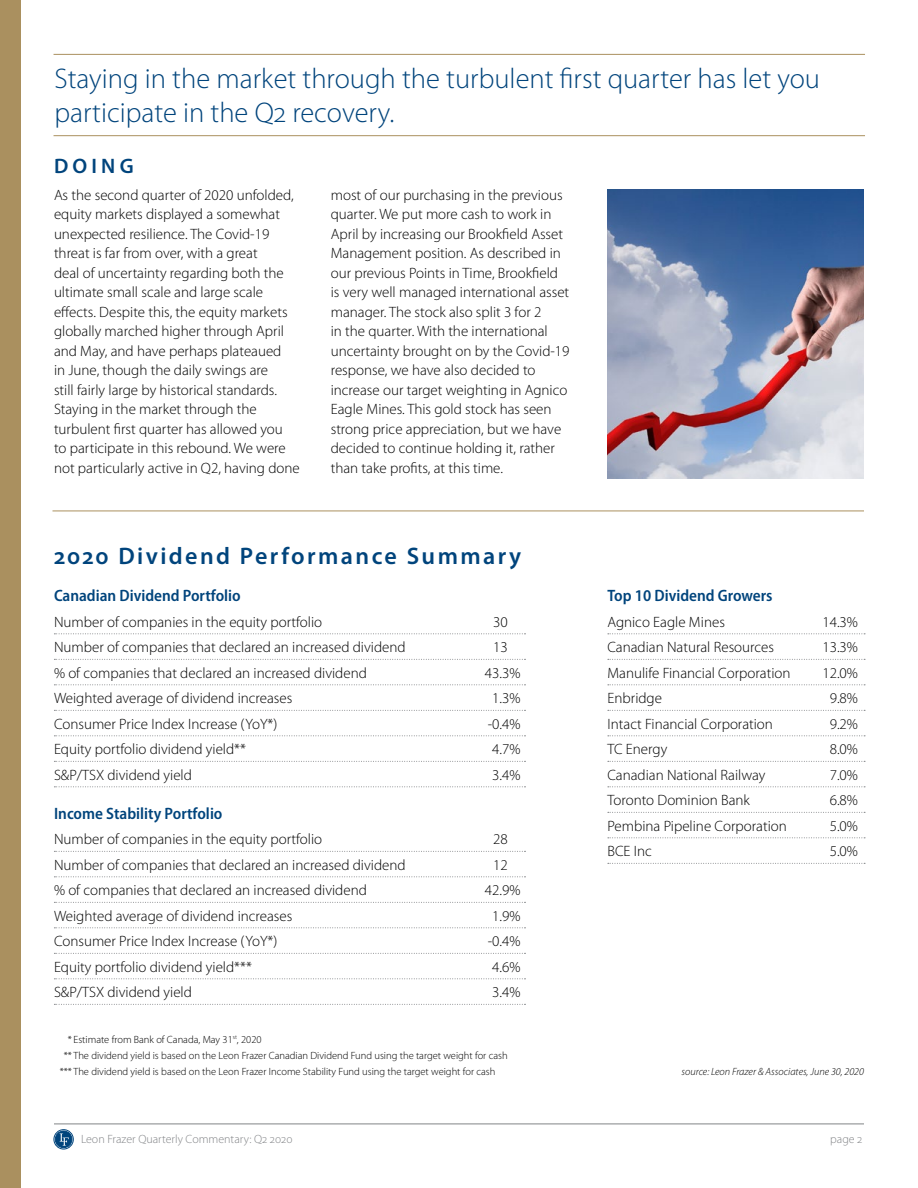
<style>
.page{position:relative;width:918px;height:1188px;background:#fff}
.page>*{position:absolute;margin:0;border:0;box-sizing:border-box;transform-origin:0 0}
.t1{font:300 28.5px/34.2px "Myriad Pro";color:#00447c}
.t2{font:600 24px "Myriad Pro";letter-spacing:.1em;color:#00447c}
.t3{font:600 21px "Myriad Pro";letter-spacing:.2em;color:#00447c}
.t4{font:600 semi-condensed 16.5px "Myriad Pro";color:#00447c}
.t5{font:300 15px/19.5px "Myriad Pro";color:#000}
.t6{font:300 12px "Myriad Pro";color:#828487}
.t7{font:300 10.5px "Myriad Pro";color:#000}
.t8{font:italic 300 10.5px "Myriad Pro";color:#000}
</style>
<div class="page">
<div style="left:55px;top:1131px;width:17px;height:17px;background:#00447c;border-radius:50%"></div>
<div style="left:55px;top:1131px;width:17px;height:17px;border:1px solid #00447c;border-radius:50%"></div>
<svg style="left:59px;top:1133px;width:10px;height:13px"></svg>
<div style="left:54px;top:1130px;width:19px;height:19px;border:1px solid #00447c;border-radius:50%"></div>
<svg style="left:54px;top:633px;width:472px;height:1px"></svg>
<svg style="left:54px;top:659px;width:472px;height:1px"></svg>
<svg style="left:54px;top:684px;width:472px;height:1px"></svg>
<svg style="left:54px;top:710px;width:472px;height:1px"></svg>
<svg style="left:54px;top:735px;width:472px;height:1px"></svg>
<svg style="left:54px;top:761px;width:472px;height:1px"></svg>
<svg style="left:54px;top:786px;width:472px;height:1px"></svg>
<svg style="left:54px;top:851px;width:472px;height:1px"></svg>
<svg style="left:54px;top:876px;width:472px;height:1px"></svg>
<svg style="left:54px;top:902px;width:472px;height:1px"></svg>
<svg style="left:54px;top:927px;width:472px;height:1px"></svg>
<svg style="left:54px;top:953px;width:472px;height:1px"></svg>
<svg style="left:54px;top:978px;width:472px;height:1px"></svg>
<svg style="left:54px;top:1004px;width:472px;height:1px"></svg>
<svg style="left:608px;top:633px;width:257px;height:1px"></svg>
<svg style="left:608px;top:659px;width:257px;height:1px"></svg>
<svg style="left:608px;top:684px;width:257px;height:1px"></svg>
<svg style="left:608px;top:710px;width:257px;height:1px"></svg>
<svg style="left:608px;top:735px;width:257px;height:1px"></svg>
<svg style="left:608px;top:761px;width:257px;height:1px"></svg>
<svg style="left:608px;top:786px;width:257px;height:1px"></svg>
<svg style="left:608px;top:812px;width:257px;height:1px"></svg>
<svg style="left:608px;top:837px;width:257px;height:1px"></svg>
<svg style="left:608px;top:863px;width:257px;height:1px"></svg>
<hr style="left:54px;top:54px;width:811px;height:1px;background:#aa905f">
<hr style="left:54px;top:135px;width:811px;height:1px;background:#aa905f">
<hr style="left:54px;top:1124px;width:810px;height:1px;background:#828487">
<hr style="left:52px;top:511px;width:812px;height:1px;background:#aa905f">
<img style="left:608px;top:189px;width:256px;height:289px">
<div style="left:0;top:0;width:20px;height:1188px;background:#aa905f"></div>
<h1 class="t1" style="left:54px;top:62px;width:767px">Staying in the market through the turbulent first quarter has let you participate in the Q2 recovery.</h1>
<h3 class="t3" style="left:54px;top:155px;width:81px">DOING</h3>
<p class="t5" style="left:54px;top:185px;width:247px">As the second quarter of 2020 unfolded, equity markets displayed a somewhat unexpected resilience. The Covid-19 threat is far from over, with a great<br>deal of uncertainty regarding both the ultimate small scale and large scale effects. Despite this, the equity markets globally marched higher through April and May, and have perhaps plateaued<br>in June, though the daily swings are<br>still fairly large by historical standards.<br>Staying in the market through the turbulent first quarter has allowed you<br>to participate in this rebound. We were not particularly active in Q2, having done</p>
<p class="t5" style="left:331px;top:185px;width:240px">most of our purchasing in the previous quarter. We put more cash to work in April by increasing our Brookfield Asset Management position. As described in our previous Points in Time, Brookfield is very well managed international asset manager. The stock also split 3 for 2<br>in the quarter. With the international uncertainty brought on by the Covid-19 response, we have also decided to increase our target weighting in Agnico Eagle Mines. This gold stock has seen strong price appreciation, but we have decided to continue holding it, rather than take profits, at this time.</p>
<h2 class="t2" style="left:54px;top:542px;width:469px">2020 Dividend Performance Summary</h2>
<p class="t4" style="left:54px;top:587px;width:188px">Canadian Dividend Portfolio</p>
<p class="t5" style="left:54px;top:612px;width:270px">Number of companies in the equity portfolio</p>
<p class="t5" style="left:493px;top:612px;width:16px">30</p>
<p class="t5" style="left:54px;top:638px;width:353px">Number of companies that declared an increased dividend</p>
<p class="t5" style="left:493px;top:638px;width:16px">13</p>
<p class="t5" style="left:54px;top:663px;width:314px">% of companies that declared an increased dividend</p>
<p class="t5" style="left:485px;top:663px;width:37px">43.3%</p>
<p class="t5" style="left:54px;top:689px;width:240px">Weighted average of dividend increases</p>
<p class="t5" style="left:492px;top:689px;width:30px">1.3%</p>
<p class="t5" style="left:54px;top:714px;width:225px">Consumer Price Index Increase (YoY*)</p>
<p class="t5" style="left:488px;top:714px;width:34px">-0.4%</p>
<p class="t5" style="left:54px;top:740px;width:194px">Equity portfolio dividend yield**</p>
<p class="t5" style="left:492px;top:740px;width:30px">4.7%</p>
<p class="t5" style="left:54px;top:765px;width:139px">S&amp;P/TSX dividend yield</p>
<p class="t5" style="left:492px;top:765px;width:30px">3.4%</p>
<p class="t4" style="left:54px;top:804px;width:170px">Income Stability Portfolio</p>
<p class="t5" style="left:54px;top:830px;width:270px">Number of companies in the equity portfolio</p>
<p class="t5" style="left:493px;top:830px;width:16px">28</p>
<p class="t5" style="left:54px;top:855px;width:353px">Number of companies that declared an increased dividend</p>
<p class="t5" style="left:493px;top:855px;width:16px">12</p>
<p class="t5" style="left:54px;top:881px;width:314px">% of companies that declared an increased dividend</p>
<p class="t5" style="left:485px;top:881px;width:37px">42.9%</p>
<p class="t5" style="left:54px;top:906px;width:240px">Weighted average of dividend increases</p>
<p class="t5" style="left:492px;top:906px;width:30px">1.9%</p>
<p class="t5" style="left:54px;top:932px;width:225px">Consumer Price Index Increase (YoY*)</p>
<p class="t5" style="left:488px;top:932px;width:34px">-0.4%</p>
<p class="t5" style="left:54px;top:957px;width:199px">Equity portfolio dividend yield***</p>
<p class="t5" style="left:492px;top:957px;width:30px">4.6%</p>
<p class="t5" style="left:54px;top:983px;width:139px">S&amp;P/TSX dividend yield</p>
<p class="t5" style="left:492px;top:983px;width:30px">3.4%</p>
<p class="t4" style="left:608px;top:587px;width:167px">Top 10 Dividend Growers</p>
<p class="t5" style="left:608px;top:612px;width:119px">Agnico Eagle Mines</p>
<p class="t5" style="left:822px;top:612px;width:37px">14.3%</p>
<p class="t5" style="left:608px;top:638px;width:168px">Canadian Natural Resources</p>
<p class="t5" style="left:822px;top:638px;width:37px">13.3%</p>
<p class="t5" style="left:608px;top:663px;width:185px">Manulife Financial Corporation</p>
<p class="t5" style="left:822px;top:663px;width:37px">12.0%</p>
<p class="t5" style="left:608px;top:689px;width:56px">Enbridge</p>
<p class="t5" style="left:830px;top:689px;width:30px">9.8%</p>
<p class="t5" style="left:608px;top:714px;width:167px">Intact Financial Corporation</p>
<p class="t5" style="left:830px;top:714px;width:30px">9.2%</p>
<p class="t5" style="left:608px;top:740px;width:61px">TC Energy</p>
<p class="t5" style="left:830px;top:740px;width:30px">8.0%</p>
<p class="t5" style="left:608px;top:765px;width:160px">Canadian National Railway</p>
<p class="t5" style="left:830px;top:765px;width:30px">7.0%</p>
<p class="t5" style="left:608px;top:791px;width:144px">Toronto Dominion Bank</p>
<p class="t5" style="left:830px;top:791px;width:30px">6.8%</p>
<p class="t5" style="left:608px;top:816px;width:181px">Pembina Pipeline Corporation</p>
<p class="t5" style="left:830px;top:816px;width:30px">5.0%</p>
<p class="t5" style="left:608px;top:842px;width:46px">BCE Inc</p>
<p class="t5" style="left:830px;top:842px;width:30px">5.0%</p>
<p class="t7" style="left:68px;top:1033px;width:195px">* Estimate from Bank of Canada, May 31<sup>st</sup>, 2020</p>
<p class="t7" style="left:64px;top:1050px;width:445px">** The dividend yield is based on the Leon Frazer Canadian Dividend Fund using the target weight for cash</p>
<p class="t7" style="left:60px;top:1066px;width:437px">*** The dividend yield is based on the Leon Frazer Income Stability Fund using the target weight for cash</p>
<p class="t8" style="left:682px;top:1066px;width:184px">source: Leon Frazer &amp; Associates, June 30, 2020</p>
<p class="t6" style="left:81px;top:1132px;width:213px">Leon Frazer Quarterly Commentary: Q2 2020</p>
<p class="t6" style="left:830px;top:1132px;width:34px">page 2</p>
</div>
